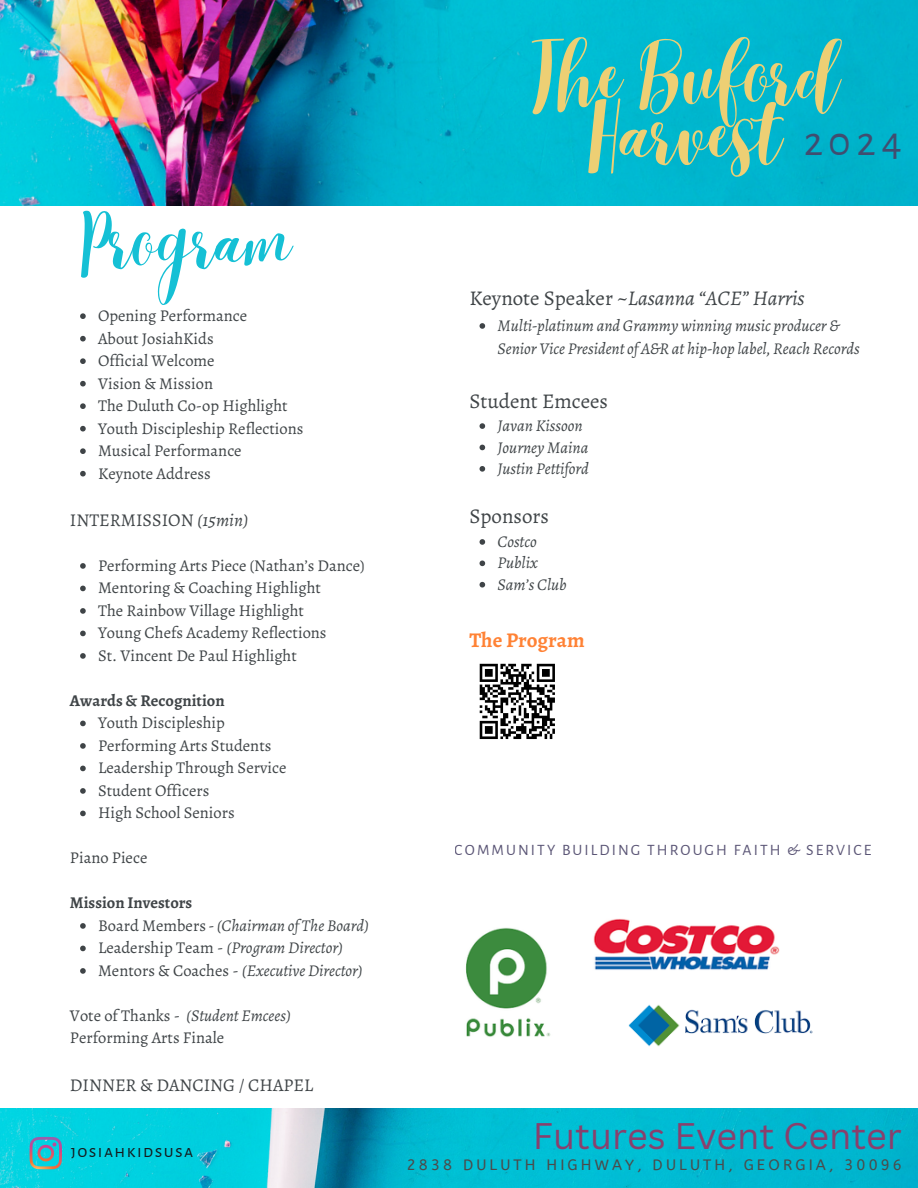
<style>
.page{position:relative;width:918px;height:1188px;background:#fff}
.page>*{position:absolute;margin:0;border:0;box-sizing:border-box;transform-origin:0 0}
.t1{font:300 65.85px/59.1px "Best";color:#edcf74;text-align:center}
.t2{font:300 57.45px "Best";color:#15c0d5}
.t3{font:42.75px "Alegreya Sans SC";color:#484266}
.t4{font:36px "Canva Sans";color:#89406d}
.t5{font:italic 21px "Alegreya";color:#3f4447}
.t6{font:21px "Alegreya";color:#3f4447}
.t7{font:700 21px "Alegreya";color:#ff741e}
.t8{font:18px "Alegreya";color:#3f4447}
.t9{font:18px "Alegreya Sans SC";letter-spacing:.08em;color:#15191c}
.t10{font:16.5px "Alegreya";color:#3f4447}
.t11{font:italic 16.5px/22.5px "Alegreya";color:#3f4447}
.t12{font:700 16.5px "Alegreya";color:#3f4447}
.t13{font:15.75px "Alegreya Sans SC";letter-spacing:.13em;color:#484266}
.t14{font:15px "A Bee Zee";letter-spacing:.21em;color:#4b4b4b}
.s1{font-style:italic}
.s2{font-style:normal}
</style>
<div class="page">
<img style="left:0;top:1108px;width:918px;height:80px">
<img style="left:0;top:0;width:918px;height:206px">
<svg style="left:30px;top:1137px;width:32px;height:32px"></svg>
<img style="left:465px;top:927px;width:86px;height:110px">
<img style="left:593px;top:918px;width:187px;height:52px">
<img style="left:628px;top:1004px;width:185px;height:43px">
<svg style="left:80px;top:313px;width:6px;height:6px"></svg>
<svg style="left:80px;top:336px;width:6px;height:5px"></svg>
<svg style="left:80px;top:358px;width:6px;height:6px"></svg>
<svg style="left:80px;top:381px;width:6px;height:5px"></svg>
<svg style="left:80px;top:403px;width:6px;height:6px"></svg>
<svg style="left:80px;top:426px;width:6px;height:5px"></svg>
<svg style="left:80px;top:448px;width:6px;height:6px"></svg>
<svg style="left:80px;top:471px;width:6px;height:5px"></svg>
<svg style="left:80px;top:563px;width:6px;height:6px"></svg>
<svg style="left:80px;top:586px;width:6px;height:5px"></svg>
<svg style="left:80px;top:608px;width:6px;height:6px"></svg>
<svg style="left:80px;top:631px;width:6px;height:5px"></svg>
<svg style="left:80px;top:653px;width:6px;height:6px"></svg>
<svg style="left:80px;top:721px;width:6px;height:5px"></svg>
<svg style="left:80px;top:743px;width:6px;height:6px"></svg>
<svg style="left:80px;top:766px;width:6px;height:5px"></svg>
<svg style="left:80px;top:788px;width:6px;height:6px"></svg>
<svg style="left:80px;top:811px;width:6px;height:5px"></svg>
<svg style="left:80px;top:923px;width:6px;height:6px"></svg>
<svg style="left:80px;top:946px;width:6px;height:5px"></svg>
<svg style="left:80px;top:968px;width:6px;height:6px"></svg>
<svg style="left:480px;top:323px;width:5px;height:6px"></svg>
<svg style="left:480px;top:423px;width:5px;height:6px"></svg>
<svg style="left:480px;top:445px;width:5px;height:5px"></svg>
<svg style="left:480px;top:466px;width:5px;height:6px"></svg>
<svg style="left:480px;top:539px;width:5px;height:6px"></svg>
<svg style="left:480px;top:561px;width:5px;height:5px"></svg>
<svg style="left:480px;top:582px;width:5px;height:6px"></svg>
<svg style="left:479px;top:663px;width:76px;height:77px"></svg>
<p class="t2" style="left:81px;top:209px;width:213px">Program</p>
<p class="t10" style="left:98px;top:304px;width:151px">Opening Performance</p>
<p class="t10" style="left:98px;top:327px;width:117px">About JosiahKids</p>
<p class="t10" style="left:98px;top:349px;width:118px">Official Welcome</p>
<p class="t10" style="left:98px;top:372px;width:117px">Vision &amp; Mission</p>
<p class="t10" style="left:98px;top:394px;width:191px">The Duluth Co-op Highlight</p>
<p class="t10" style="left:98px;top:417px;width:207px">Youth Discipleship Reflections</p>
<p class="t10" style="left:98px;top:439px;width:145px">Musical Performance</p>
<p class="t10" style="left:98px;top:462px;width:114px">Keynote Address</p>
<p class="t8" style="left:70px;top:508px;width:180px">INTERMISSION <span class="s1">(15min)</span></p>
<p class="t10" style="left:98px;top:554px;width:268px">Performing Arts Piece (Nathan’s Dance)</p>
<p class="t10" style="left:98px;top:577px;width:224px">Mentoring &amp; Coaching Highlight</p>
<p class="t10" style="left:98px;top:599px;width:208px">The Rainbow Village Highlight</p>
<p class="t10" style="left:98px;top:622px;width:230px">Young Chefs Academy Reflections</p>
<p class="t10" style="left:98px;top:644px;width:200px">St. Vincent De Paul Highlight</p>
<p class="t12" style="left:70px;top:689px;width:156px">Awards &amp; Recognition</p>
<p class="t10" style="left:98px;top:712px;width:128px">Youth Discipleship</p>
<p class="t10" style="left:98px;top:734px;width:175px">Performing Arts Students</p>
<p class="t10" style="left:98px;top:757px;width:190px">Leadership Through Service</p>
<p class="t10" style="left:98px;top:779px;width:113px">Student Officers</p>
<p class="t10" style="left:98px;top:802px;width:138px">High School Seniors</p>
<p class="t10" style="left:70px;top:847px;width:79px">Piano Piece</p>
<p class="t12" style="left:70px;top:892px;width:124px">Mission Investors</p>
<p class="t11" style="left:98px;top:914px;width:273px"><span class="s2">Board Members</span> - (Chairman of The Board)</p>
<h6 class="t11" style="left:98px;top:937px;width:247px"><span class="s2">Leadership Team -</span> (Program Director)</h6>
<p class="t11" style="left:98px;top:959px;width:266px"><span class="s2">Mentors &amp; Coaches -</span> (Executive Director)</p>
<h6 class="t11" style="left:70px;top:1004px;width:222px"><span class="s2">Vote of Thanks -</span> (Student Emcees)</h6>
<p class="t10" style="left:70px;top:1027px;width:156px">Performing Arts Finale</p>
<p class="t8" style="left:70px;top:1072px;width:245px">DINNER &amp; DANCING / CHAPEL</p>
<p class="t9" style="left:71px;top:1143px;width:124px">josiahkidsusa</p>
<p class="t1" style="left:532px;top:46px;width:310px">The Buford<br>Harvest</p>
<h3 class="t3" style="left:803px;top:121px;width:100px">2024</h3>
<p class="t5" style="left:469px;top:284px;width:337px"><span class="s2">Keynote Speaker ~</span>Lasanna “ACE” Harris</p>
<p class="t11" style="left:497px;top:314px;width:364px">Multi-platinum and Grammy winning music producer &amp;<br>Senior Vice President of A&amp;R at hip-hop label, Reach Records</p>
<h6 class="t6" style="left:469px;top:386px;width:140px">Student Emcees</h6>
<p class="t11" style="left:497px;top:414px;width:87px">Javan Kissoon</p>
<p class="t11" style="left:497px;top:436px;width:92px">Journey Maina</p>
<p class="t11" style="left:497px;top:457px;width:93px">Justin Pettiford</p>
<p class="t6" style="left:469px;top:502px;width:81px">Sponsors</p>
<p class="t11" style="left:497px;top:530px;width:41px">Costco</p>
<p class="t11" style="left:497px;top:552px;width:42px">Publix</p>
<p class="t11" style="left:497px;top:573px;width:71px">Sam’s Club</p>
<p class="t7" style="left:469px;top:626px;width:117px">The Program</p>
<p class="t13" style="left:455px;top:843px;width:418px">COMMUNITY BUILDING THROUGH FAITH &amp; SERVICE</p>
<p class="t4" style="left:533px;top:1111px;width:370px">Futures Event Center</p>
<p class="t14" style="left:407px;top:1156px;width:497px">2838 DULUTH HIGHWAY, DULUTH, GEORGIA, 30096</p>
</div>
